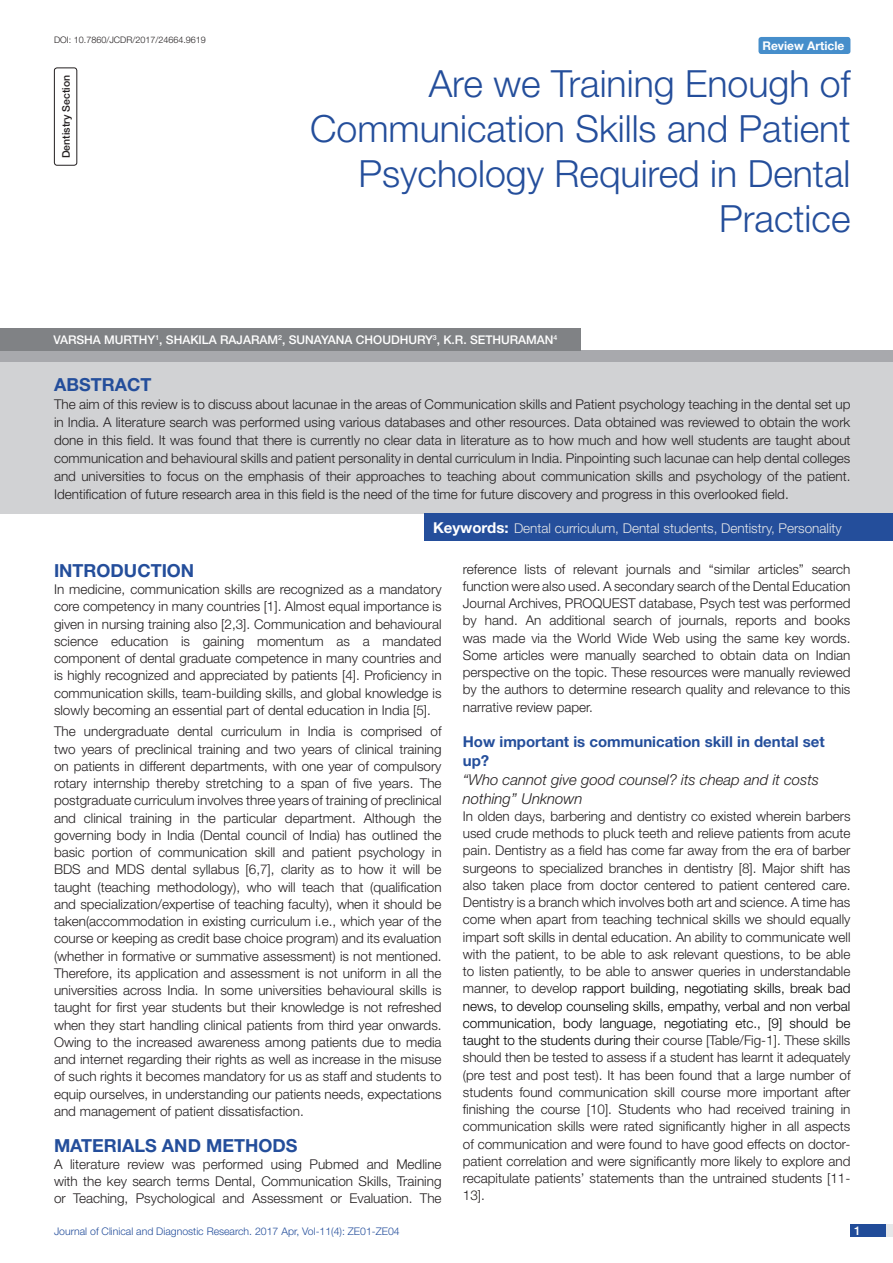
<style>
.page{position:relative;width:893px;height:1263px;background:#fff}
.page>*{position:absolute;margin:0;border:0;box-sizing:border-box;transform-origin:0 0}
.t1{font:300 37.5px/45px "Helvetica Neue";color:#244e9b;text-align:right}
.Heading{font:700 18px "Helvetica Neue";color:#244e9b}
.Abstract_head{font:700 18px "Helvetica Neue";color:#244e9b}
.Head_3{font:italic 300 15px/18.8px "Helvetica Neue";color:#231f20}
.HEAD_2{font:700 15px/18.8px "Helvetica Neue";color:#244e9b}
.Body_text{font:300 13.5px/17.2px "Helvetica Neue";color:#231f20;text-align:justify}
.Abstract_Text{font:300 13.5px/18px "Helvetica Neue";color:#231f20;text-align:justify}
.Key_words{font:300 13.5px "Helvetica Neue";color:#e6e7e9}
.Author{font:500 12px "Helvetica Neue";color:#fff}
.t2{font:700 12px "Helvetica Neue";color:#fff}
.t3{font:300 10.5px "Helvetica Neue";color:#244e9b}
.section{font:500 10.5px "Helvetica Neue";color:#231f20}
.DOI{font:300 9px "Helvetica Neue";color:#231f20}
.s1{font-weight:700;font-size:15px;color:#fff}
.s2{color:#000}
</style>
<div class="page">
<div style="left:850px;top:1224px;width:43px;height:13px;background:#e6e7e9"></div>
<div style="left:850px;top:1224px;width:35px;height:13px;background:#214c99"></div>
<div style="left:758px;top:37px;width:92px;height:17px;background:#468ecb;border-radius:3px"></div>
<div style="left:54px;top:68px;width:23px;height:98px;border:1px solid #231f20;border-radius:3px"></div>
<div style="left:0;top:350px;width:893px;height:12px;background:#a8a9ad"></div>
<div style="left:0;top:362px;width:893px;height:152px;background:#d1d2d4"></div>
<div style="left:425px;top:513px;width:468px;height:28px;background:#244e9b"></div>
<div style="left:0;top:328px;width:580px;height:23px;background:#808285"></div>
<p class="DOI" style="left:54px;top:35px;width:153px">DOI: 10.7860/JCDR/2017/24664.9619</p>
<p class="t2" style="left:762px;top:38px;width:83px">Review Article</p>
<p class="section" style="left:60px;top:158px;width:85px;rotate:-90deg">DENTISTRY SECTION</p>
<p class="t1" style="left:310px;top:60px;width:542px">Are we Training Enough of<br>Communication Skills and Patient<br>Psychology Required in Dental<br>Practice</p>
<p class="Author" style="left:53px;top:333px;width:506px">VARSHA MURTHY<sup>1</sup>, SHAKILA RAJARAM <sup>2</sup>, SUNAYANA CHOUDHURY<sup>3</sup>, K.R. SETHURAMAN<sup>4</sup></p>
<p class="Abstract_head" style="left:54px;top:373px;width:38px">Abstract</p>
<p class="Abstract_Text" style="left:54px;top:395px;width:798px">The aim of this review is to discuss about lacunae in the areas of Communication skills and Patient psychology teaching in the dental set up in India. A literature search was performed using various databases and other resources. Data obtained was reviewed to obtain the work done in this field. It was found that there is currently no clear data in literature as to how much and how well students are taught about communication and behavioural skills and patient personality in dental curriculum in India. Pinpointing such lacunae can help dental colleges and universities to focus on the emphasis of their approaches to teaching about communication skills and psychology of the patient.<br>Identification of future research area in this field is the need of the time for future discovery and progress in this overlooked field.</p>
<p class="Key_words" style="left:433px;top:520px;width:410px"><span class="s1">Keywords:</span> Dental curriculum, Dental students, Dentistry, Personality</p>
<p class="Heading" style="left:54px;top:559px;width:142px">INTRODUCTION</p>
<p class="Body_text" style="left:54px;top:580px;width:389px">In medicine, communication skills are recognized as a mandatory core competency in many countries [1]. Almost equal importance is given in nursing training also [2,3]. Communication and behavioural science education is gaining momentum as a mandated component of dental graduate competence in many countries and is highly recognized and appreciated by patients [4]. Proficiency in communication skills, team-building skills, and global knowledge is slowly becoming an essential part of dental education in India [5].</p>
<p class="Body_text" style="left:54px;top:723px;width:389px">The undergraduate dental curriculum in India is comprised of two years of preclinical training and two years of clinical training on patients in different departments, with one year of compulsory rotary internship thereby stretching to a span of five years. The postgraduate curriculum involves three years of training of preclinical and clinical training in the particular department. Although the governing body in India (Dental council of India) has outlined the basic portion of communication skill and patient psychology in BDS and MDS dental syllabus [6,7], clarity as to how it will be taught (teaching methodology), who will teach that (qualification and specialization/expertise of teaching faculty), when it should be taken(accommodation in existing curriculum i.e., which year of the course or keeping as credit base choice program) and its evaluation (whether in formative or summative assessment) is not mentioned.<br>Therefore, its application and assessment is not uniform in all the universities across India. In some universities behavioural skills is taught for first year students but their knowledge is not refreshed when they start handling clinical patients from third year onwards.<br>Owing to the increased awareness among patients due to media and internet regarding their rights as well as increase in the misuse of such rights it becomes mandatory for us as staff and students to equip ourselves, in understanding our patients needs, expectations and management of patient dissatisfaction.</p>
<p class="Heading" style="left:54px;top:1134px;width:245px">MATERIALS AND METHODS</p>
<p class="Body_text" style="left:54px;top:1155px;width:389px">A literature review was performed using Pubmed and Medline with the key search terms Dental, Communication Skills, Training or Teaching, Psychological and Assessment or Evaluation. The</p>
<p class="Body_text" style="left:463px;top:560px;width:389px">reference lists of relevant journals and “similar articles” search function were also used. A secondary search of the Dental Education Journal Archives, PROQUEST database, Psych test was performed by hand. An additional search of journals, reports and books was made via the World Wide Web using the same key words.<br>Some articles were manually searched to obtain data on Indian perspective on the topic. These resources were manually reviewed by the authors to determine research quality and relevance to this narrative review paper.</p>
<p class="HEAD_2" style="left:463px;top:732px;width:363px">How important is communication skill in dental set up?</p>
<p class="Head_3" style="left:463px;top:770px;width:358px">“Who cannot give good counsel? its cheap and it costs nothing’’ Unknown</p>
<p class="Body_text" style="left:463px;top:807px;width:389px">In olden days, barbering and dentistry co existed wherein barbers used crude methods to pluck teeth and relieve patients from acute pain. Dentistry as a field has come far away from the era of barber surgeons to specialized branches in dentistry [8]. Major shift has also taken place from doctor centered to patient centered care.<br>Dentistry is a branch which involves both art and science. A time has come when apart from teaching technical skills we should equally impart soft skills in dental education. An ability to communicate well with the patient, to be able to ask relevant questions, to be able to listen patiently, to be able to answer queries in understandable manner, to develo<span class="s2">p rapport building, negotiating skills, break bad news, to develop counseling skills, empathy, verbal and non verbal communication, body language, negotiating etc., [9] should be taught to the students during th</span>eir course [Table/Fig-1]. These skills should then be tested to assess if a student has learnt it adequately (pre test and post test). It has been found that a large number of students found communication skill course more important after finishing the course [10]. Students who had received training in communication skills were rated significantly higher in all aspects of communication and were found to have good effects on doctor&shy;patient correlation and were significantly more likely to explore and recapitulate patients’ statements than the untrained students [11- 13].</p>
<p class="t3" style="left:54px;top:1225px;width:347px">Journal of Clinical and Diagnostic Research. 2017 Apr, Vol-11(4): ZE01-ZE04</p>
<p class="Author" style="left:854px;top:1223px;width:8px">1</p>
</div>
